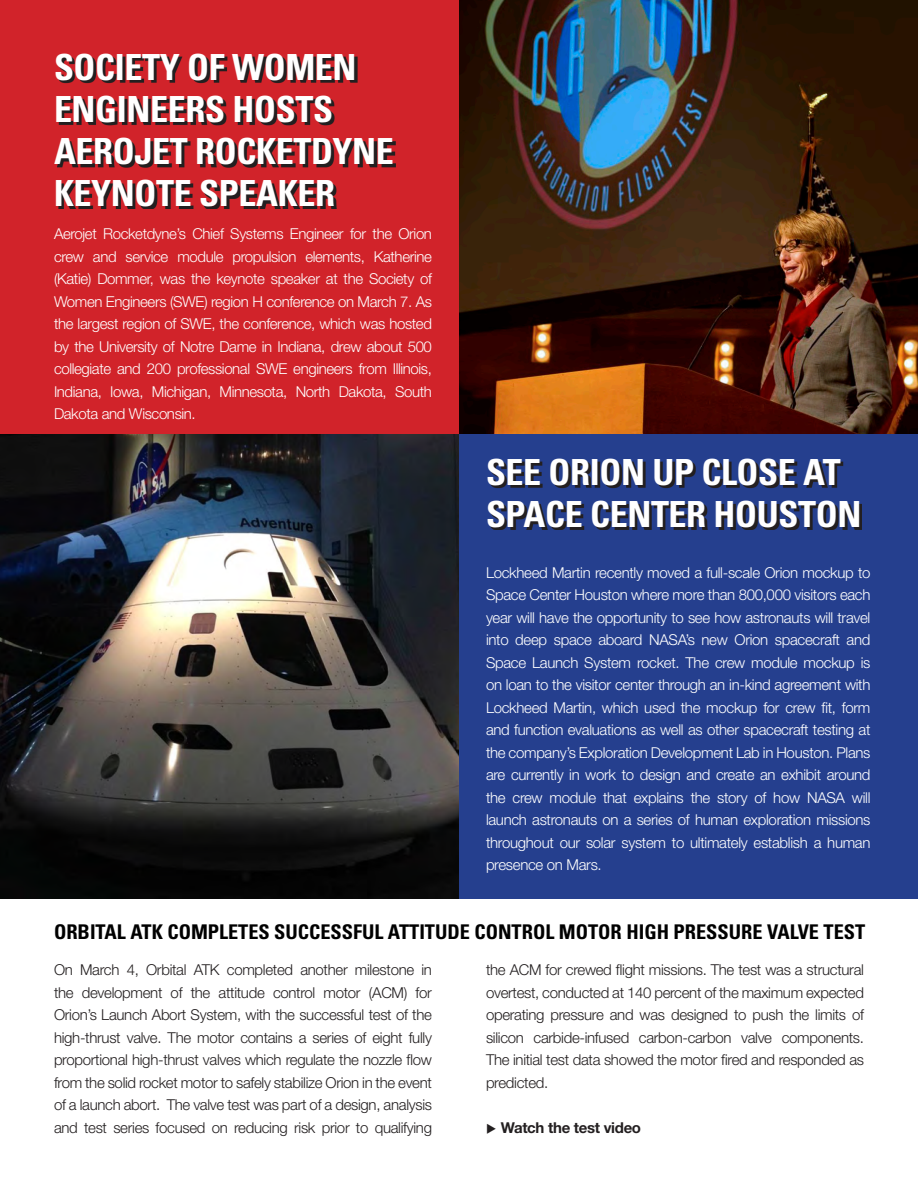
<style>
.page{position:relative;width:918px;height:1188px;background:#fff}
.page>*{position:absolute;margin:0;border:0;box-sizing:border-box;transform-origin:0 0}
.t1{font:700 condensed 36px/42px "Univers LT Std";letter-spacing:-.01em;color:#fff}
.t2{font:700 condensed 20.25px "Univers LT Std";color:#000}
.t3{font:300 15px/22.5px "Helvetica Neue LT Std";letter-spacing:-.025em;color:#fff;text-align:justify}
.t4{font:300 15px/22.5px "Helvetica Neue LT Std";letter-spacing:-.02em;color:#231f20;text-align:justify}
.t5{font:700 15px "Helvetica Neue LT Std";letter-spacing:-.02em;color:#231f20}
</style>
<div class="page">
<div style="left:459px;top:415px;width:459px;height:484px;background:#253f8e"></div>
<div style="left:0;top:0;width:459px;height:434px;background:#d1232a"></div>
<svg style="left:57px;top:56px;width:339px;height:153px"></svg>
<svg style="left:490px;top:461px;width:372px;height:69px"></svg>
<img style="left:459px;top:0;width:459px;height:434px">
<img style="left:0;top:434px;width:459px;height:465px">
<p class="t1" style="left:54px;top:46px;width:341px">SOCIETY OF WOMEN<br>ENGINEERS HOSTS<br>AEROJET ROCKETDYNE<br>KEYNOTE SPEAKER</p>
<p class="t3" style="left:54px;top:222px;width:380px">Aerojet Rocketdyne’s Chief Systems Engineer for the Orion crew and service module propulsion elements, Katherine (Katie) Dommer, was the keynote speaker at the Society of Women Engineers (SWE) region H conference on March 7. As the largest region of SWE, the conference, which was hosted by the University of Notre Dame in Indiana, drew about 500 collegiate and 200 professional SWE engineers from Illinois, Indiana, Iowa, Michigan, Minnesota, North Dakota, South Dakota and Wisconsin.</p>
<p class="t1" style="left:486px;top:451px;width:377px">SEE ORION UP CLOSE AT<br>SPACE CENTER HOUSTON</p>
<p class="t3" style="left:486px;top:561px;width:386px">Lockheed Martin recently moved a full-scale Orion mockup to Space Center Houston where more than 800,000 visitors each year will have the opportunity to see how astronauts will travel into deep space aboard NASA’s new Orion spacecraft and Space Launch System rocket. The crew module mockup is on loan to the visitor center through an in-kind agreement with Lockheed Martin, which used the mockup for crew fit, form and function evaluations as well as other spacecraft testing at the company’s Exploration Development Lab in Houston. Plans are currently in work to design and create an exhibit around the crew module that explains the story of how NASA will launch astronauts on a series of human exploration missions throughout our solar system to ultimately establish a human presence on Mars.</p>
<p class="t2" style="left:54px;top:920px;width:813px">ORBITAL ATK COMPLETES SUCCESSFUL ATTITUDE CONTROL MOTOR HIGH PRESSURE VALVE TEST</p>
<p class="t4" style="left:486px;top:958px;width:380px">the ACM for crewed flight missions. The test was a structural overtest, conducted at 140 percent of the maximum expected operating pressure and was designed to push the limits of silicon carbide-infused carbon-carbon valve components.<br>The initial test data showed the motor fired and responded as predicted.</p>
<p class="t5" style="left:486px;top:1118px;width:157px">◆ Watch the test video</p>
<p class="t4" style="left:54px;top:958px;width:380px">On March 4, Orbital ATK completed another milestone in the development of the attitude control motor (ACM) for Orion’s Launch Abort System, with the successful test of the high-thrust valve. The motor contains a series of eight fully proportional high-thrust valves which regulate the nozzle flow from the solid rocket motor to safely stabilize Orion in the event of a launch abort. The valve test was part of a design, analysis and test series focused on reducing risk prior to qualifying</p>
</div>
